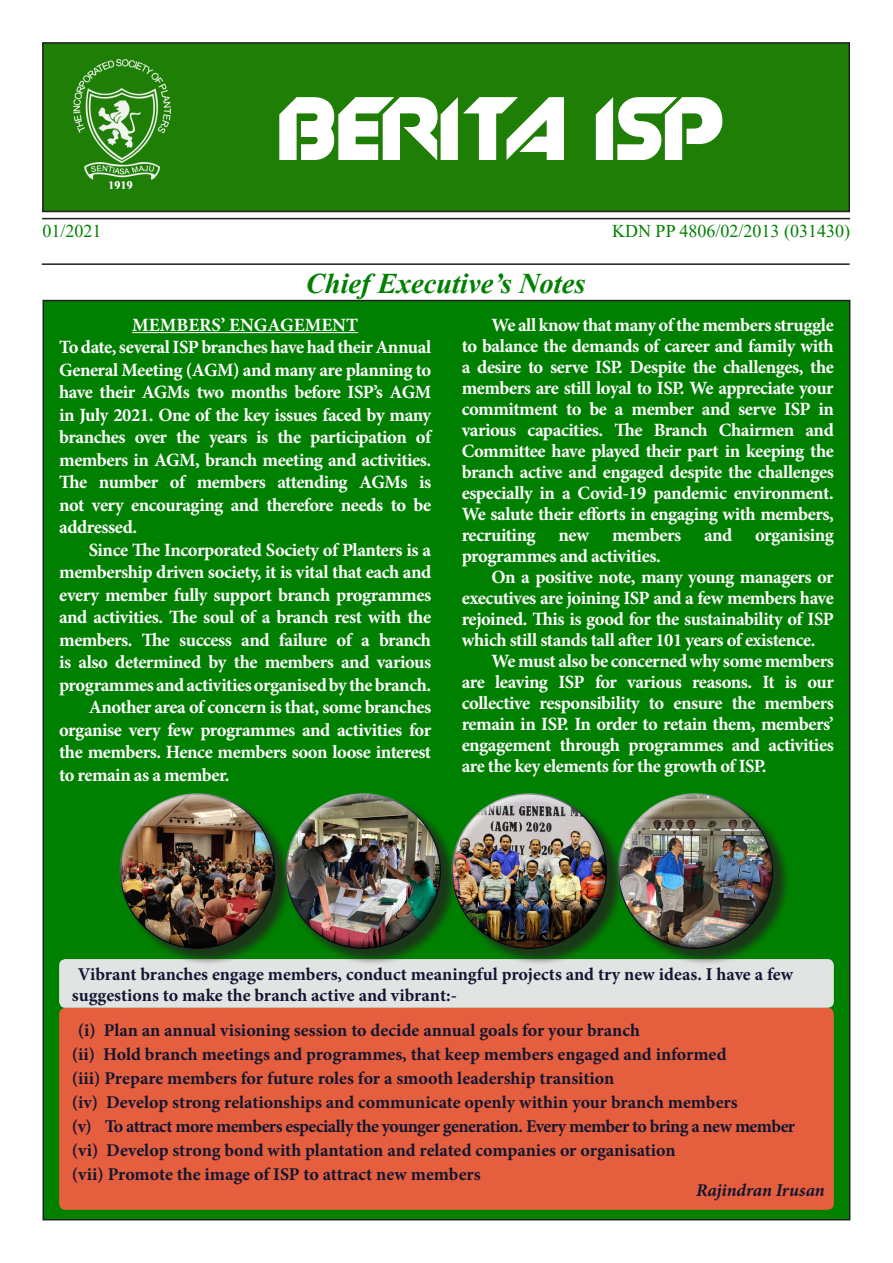
<style>
.page{position:relative;width:893px;height:1263px;background:#fff}
.page>*{position:absolute;margin:0;border:0;box-sizing:border-box;transform-origin:0 0}
.t1{font:96px "Slant";color:#fff}
.t2{font:italic 700 28.5px "Times New Roman";color:#008000}
.t3{font:700 18.75px/21px "Minion Pro";letter-spacing:-.025em;color:#fff;text-align:justify}
.t4{font:700 18.75px "Minion Pro";color:#fff}
.t5{font:700 18px/21.6px "Minion Pro";letter-spacing:-.005em;color:#121631}
.t6{font:700 18px "Minion Pro";letter-spacing:-.03em;color:#121631}
.t7{font:18px "Times New Roman";color:#008000}
.t8{font:italic 700 18px "Minion Pro";letter-spacing:-.005em;color:#121631}
</style>
<div class="page">
<div style="left:43px;top:43px;width:806px;height:168px;background:#1e7e06"></div>
<div style="left:42px;top:42px;width:808px;height:170px;border:2px solid #231f20"></div>
<hr style="left:42px;top:218px;width:808px;height:1px;background:#231f20">
<hr style="left:42px;top:263px;width:808px;height:2px;background:#231f20">
<img style="left:74px;top:60px;width:96px;height:129px">
<div style="left:43px;top:301px;width:807px;height:919px;background:#008000"></div>
<hr style="left:132px;top:332px;width:226px;height:1px;background:#fff">
<div style="left:59px;top:959px;width:775px;height:49px;background:#e2e4e4;border-radius:6px"></div>
<div style="left:59px;top:1008px;width:775px;height:202px;background:#e55f3e;border-radius:6px"></div>
<div style="left:122px;top:795px;width:170px;height:171px;background:#231f20;opacity:.75"></div>
<div style="left:117px;top:792px;width:154px;height:121px;background:#fff;opacity:.75"></div>
<div style="left:121px;top:818px;width:155px;height:131px;background:#231f20;opacity:.75"></div>
<div style="left:288px;top:795px;width:170px;height:171px;background:#231f20;opacity:.75"></div>
<div style="left:284px;top:792px;width:153px;height:121px;background:#fff;opacity:.75"></div>
<div style="left:287px;top:818px;width:154px;height:131px;background:#231f20;opacity:.75"></div>
<div style="left:454px;top:795px;width:170px;height:171px;background:#231f20;opacity:.75"></div>
<div style="left:449px;top:792px;width:154px;height:121px;background:#fff;opacity:.75"></div>
<div style="left:453px;top:818px;width:155px;height:131px;background:#231f20;opacity:.75"></div>
<div style="left:620px;top:795px;width:170px;height:171px;background:#231f20;opacity:.75"></div>
<div style="left:616px;top:792px;width:153px;height:121px;background:#fff;opacity:.75"></div>
<div style="left:619px;top:818px;width:155px;height:131px;background:#231f20;opacity:.75"></div>
<p class="t1" style="left:280px;top:82px;width:445px">BERITA ISP</p>
<p class="t7" style="left:42px;top:218px;width:61px">01/2021</p>
<p class="t7" style="left:612px;top:218px;width:239px">KDN PP 4806/02/2013 (031430)</p>
<p class="t2" style="left:306px;top:264px;width:281px">Chief Executive’s Notes</p>
<p class="t4" style="left:132px;top:312px;width:227px">MEMBERS’ ENGAGEMENT</p>
<p class="t3" style="left:59px;top:336px;width:374px;line-height:22.5px">To date, several ISP branches have had their Annual General Meeting (AGM) and many are planning to have their AGMs two months before ISP’s AGM in July 2021. One of the key issues faced by many branches over the years is the participation of members in AGM, branch meeting and activities.<br>The number of members attending AGMs is not very encouraging and therefore needs to be addressed.</p>
<p class="t3" style="left:59px;top:538px;width:374px;line-height:22.5px;text-indent:30px">Since The Incorporated Society of Planters is a membership driven society, it is vital that each and every member fully support branch programmes and activities. The soul of a branch rest with the members. The success and failure of a branch is also determined by the members and various programmes and activities organised by the branch.</p>
<p class="t3" style="left:59px;top:696px;width:374px;line-height:22.5px;text-indent:30px">Another area of concern is that, some branches organise very few programmes and activities for the members. Hence members soon loose interest to remain as a member.</p>
<p class="t3" style="left:462px;top:314px;width:374px;text-indent:30px">We all know that many of the members struggle to balance the demands of career and family with a desire to serve ISP. Despite the challenges, the members are still loyal to ISP. We appreciate your commitment to be a member and serve ISP in various capacities. The Branch Chairmen and Committee have played their part in keeping the branch active and engaged despite the challenges especially in a Covid-19 pandemic environment.<br>We salute their efforts in engaging with members, recruiting new members and organising programmes and activities.</p>
<p class="t3" style="left:462px;top:566px;width:374px;text-indent:30px">On a positive note, many young managers or executives are joining ISP and a few members have rejoined. This is good for the sustainability of ISP which still stands tall after 101 years of existence.</p>
<p class="t3" style="left:462px;top:650px;width:374px;text-indent:30px">We must also be concerned why some members are leaving ISP for various reasons. It is our collective responsibility to ensure the members remain in ISP. In order to retain them, members’ engagement through programmes and activities are the key elements for the growth of ISP.</p>
<p class="t5" style="left:72px;top:963px;width:723px;text-indent:6px">Vibrant branches engage members, conduct meaningful projects and try new ideas. I have a few suggestions to make the branch active and vibrant:-</p>
<p class="t5" style="left:78px;top:1019px;width:563px">(i) Plan an annual visioning session to decide annual goals for your branch</p>
<p class="t5" style="left:72px;top:1043px;width:656px">(ii) Hold branch meetings and programmes, that keep members engaged and informed</p>
<p class="t5" style="left:72px;top:1067px;width:544px">(iii) Prepare members for future roles for a smooth leadership transition</p>
<p class="t5" style="left:72px;top:1091px;width:667px">(iv) Develop strong relationships and communicate openly within your branch members</p>
<p class="t6" style="left:72px;top:1113px;width:725px">(v) To attract more members especially the younger generation. Every member to bring a new member</p>
<p class="t5" style="left:72px;top:1139px;width:605px">(vi) Develop strong bond with plantation and related companies or organisation</p>
<p class="t5" style="left:72px;top:1163px;width:410px">(vii) Promote the image of ISP to attract new members</p>
<p class="t8" style="left:696px;top:1178px;width:130px">Rajindran Irusan</p>
</div>
